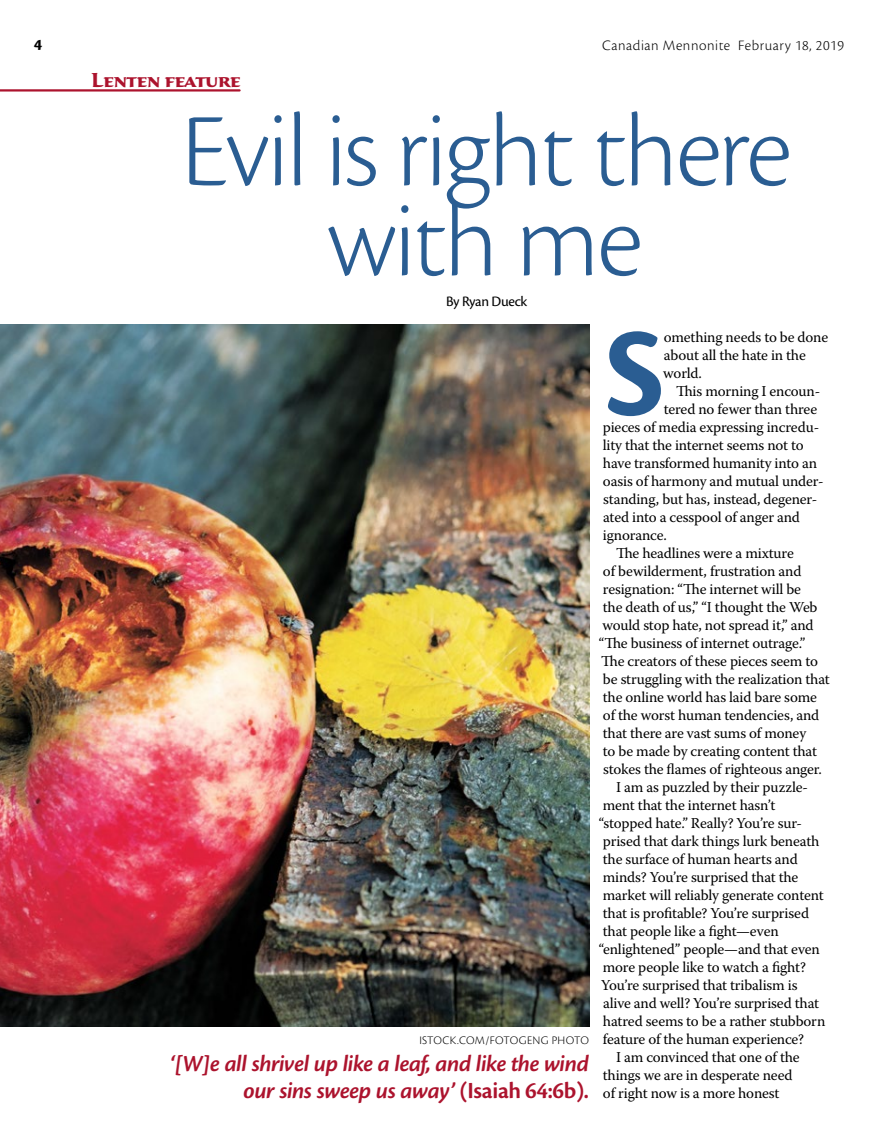
<style>
.page{position:relative;width:878px;height:1148px;background:#fff}
.page>*{position:absolute;margin:0;border:0;box-sizing:border-box;transform-origin:0 0}
.t1{font:700 129.45px "Cronos Pro";color:#2a5d92}
.t2{font:300 108px/90px "Cronos Pro";letter-spacing:-.025em;color:#2a5d92;text-align:center}
.t3{font:italic 600 24px/27px "Cronos Pro";letter-spacing:-.02em;color:#ac132d;text-align:right}
.t4{font:700 21px "Sava Pro";letter-spacing:-.01em;color:#ac132d}
.t5{font:700 18px "Cronos Pro";color:#000}
.t6{font:15px/18px "Warnock Pro";letter-spacing:-.01em;color:#000}
.t7{font:300 15px "Cronos Pro";letter-spacing:.04em;color:#000}
.t8{font:15px "Cronos Pro";letter-spacing:-.025em;color:#000}
.t9{font:300 12px "Cronos Pro";letter-spacing:.02em;color:#000}
.s1{font-style:normal}
</style>
<div class="page">
<hr style="left:0;top:89px;width:239px;height:2px;background:#ac132d">
<img style="left:0;top:324px;width:589px;height:702px">
<p class="t5" style="left:34px;top:32px;width:10px">4</p>
<p class="t7" style="left:602px;top:36px;width:243px">Canadian Mennonite February 18, 2019</p>
<h3 class="t4" style="left:91px;top:66px;width:151px">Lenten feature</h3>
<h2 class="t2" style="left:181px;top:106px;width:612px">Evil is right there with me</h2>
<p class="t8" style="left:446px;top:293px;width:83px">By Ryan Dueck</p>
<h1 class="t1" style="left:605px;top:299px;width:61px">S</h1>
<p class="t6" style="left:663px;top:328px;width:166px">omething needs to be done about all the hate in the world.</p>
<p class="t6" style="left:676px;top:382px;width:146px">This morning I encoun-</p>
<p class="t6" style="left:663px;top:400px;width:155px">tered no fewer than three</p>
<p class="t6" style="left:602px;top:418px;width:218px">pieces of media expressing incredu-</p>
<p class="t6" style="left:603px;top:436px;width:202px">lity that the internet seems not to</p>
<p class="t6" style="left:603px;top:454px;width:216px">have transformed humanity into an</p>
<p class="t6" style="left:603px;top:472px;width:222px">oasis of harmony and mutual under-</p>
<p class="t6" style="left:603px;top:490px;width:216px">standing, but has, instead, degener-</p>
<p class="t6" style="left:603px;top:508px;width:198px">ated into a cesspool of anger and</p>
<p class="t6" style="left:603px;top:526px;width:65px">ignorance.</p>
<p class="t6" style="left:616px;top:544px;width:179px">The headlines were a mixture</p>
<p class="t6" style="left:603px;top:562px;width:200px">of bewilderment, frustration and</p>
<p class="t6" style="left:603px;top:580px;width:200px">resignation: “The internet will be</p>
<p class="t6" style="left:603px;top:598px;width:216px">the death of us,” “I thought the Web</p>
<p class="t6" style="left:602px;top:616px;width:213px">would stop hate, not spread it,” and</p>
<p class="t6" style="left:598px;top:634px;width:208px">“The business of internet outrage.”</p>
<p class="t6" style="left:601px;top:652px;width:218px">The creators of these pieces seem to</p>
<p class="t6" style="left:603px;top:670px;width:228px">be struggling with the realization that</p>
<p class="t6" style="left:603px;top:688px;width:215px">the online world has laid bare some</p>
<p class="t6" style="left:603px;top:706px;width:218px">of the worst human tendencies, and</p>
<p class="t6" style="left:603px;top:724px;width:205px">that there are vast sums of money</p>
<p class="t6" style="left:603px;top:742px;width:215px">to be made by creating content that</p>
<p class="t6" style="left:603px;top:760px;width:220px">stokes the flames of righteous anger.</p>
<p class="t6" style="left:616px;top:778px;width:193px">I am as puzzled by their puzzle-</p>
<p class="t6" style="left:603px;top:796px;width:174px">ment that the internet hasn’t</p>
<p class="t6" style="left:598px;top:814px;width:205px">“stopped hate.” Really? You’re sur-</p>
<p class="t6" style="left:602px;top:832px;width:218px">prised that dark things lurk beneath</p>
<p class="t6" style="left:603px;top:850px;width:196px">the surface of human hearts and</p>
<p class="t6" style="left:603px;top:868px;width:197px">minds? You’re surprised that the</p>
<p class="t6" style="left:603px;top:886px;width:222px">market will reliably generate content</p>
<p class="t6" style="left:603px;top:904px;width:208px">that is profitable? You’re surprised</p>
<p class="t6" style="left:603px;top:922px;width:177px">that people like a fight—even</p>
<p class="t6" style="left:598px;top:940px;width:223px">“enlightened” people—and that even</p>
<p class="t6" style="left:603px;top:958px;width:204px">more people like to watch a fight?</p>
<p class="t6" style="left:601px;top:976px;width:198px">You’re surprised that tribalism is</p>
<p class="t6" style="left:603px;top:994px;width:217px">alive and well? You’re surprised that</p>
<p class="t6" style="left:603px;top:1012px;width:224px">hatred seems to be a rather stubborn</p>
<p class="t6" style="left:603px;top:1030px;width:203px">feature of the human experience?</p>
<p class="t6" style="left:616px;top:1048px;width:185px">I am convinced that one of the</p>
<p class="t6" style="left:603px;top:1066px;width:191px">things we are in desperate need</p>
<p class="t6" style="left:603px;top:1084px;width:178px">of right now is a more honest</p>
<p class="t9" style="left:419px;top:1033px;width:171px">ISTOCK.COM/FOTOGENG PHOTO</p>
<h3 class="t3" style="left:170px;top:1050px;width:420px">‘[W]e all shrivel up like a leaf, and like the wind our sins sweep us away’ <span class="s1">(Isaiah 64:6b).</span></h3>
</div>
